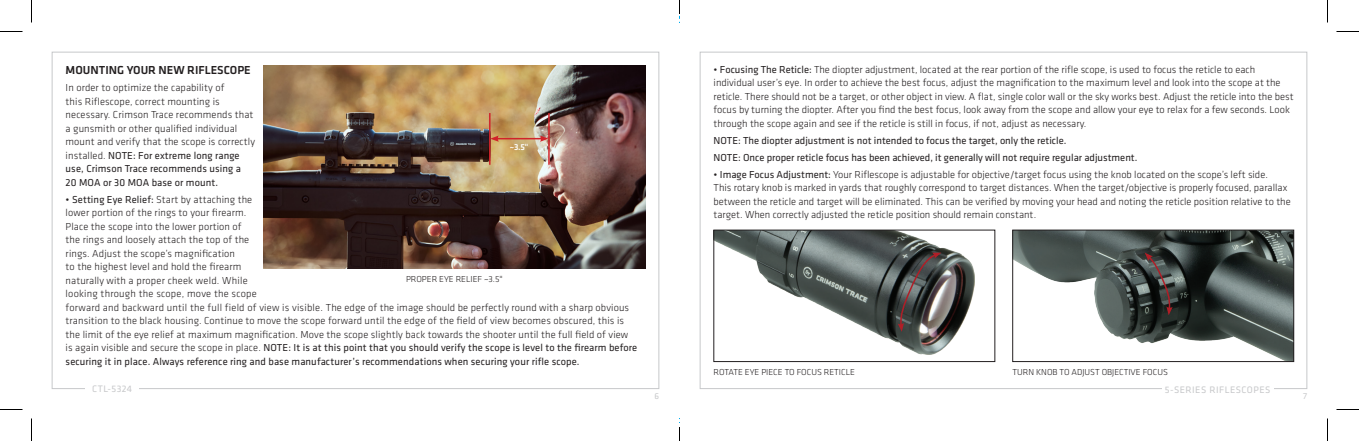
<style>
.page{position:relative;width:1359px;height:441px;background:#fff}
.page>*{position:absolute;margin:0;border:0;box-sizing:border-box;transform-origin:0 0}
.t1{font:500 12px "Klavika";color:#231f20}
.Body{font:300 10.5px/13.5px "Klavika";color:#231f20}
.Body-2{font:10.5px "Klavika";color:#231f20}
.t2{font:9.75px "Klavika";letter-spacing:.05em;color:#c7c8ca}
.Callout_Description{font:300 9px "Klavika";color:#231f20}
.Body-3{font:500 9px "Klavika";color:#fff}
.t3{font:9px "Klavika";color:#c7c8ca}
.s1{font-weight:400}
</style>
<div class="page">
<img style="left:1015px;top:232px;width:277px;height:128px">
<div style="left:1013px;top:230px;width:281px;height:132px;border:1px solid #231f20"></div>
<img style="left:716px;top:232px;width:258px;height:122px">
<div style="left:714px;top:230px;width:281px;height:132px;border:1px solid #231f20"></div>
<svg style="left:898px;top:253px;width:43px;height:79px;background:#555151"></svg>
<svg style="left:1145px;top:253px;width:28px;height:62px;background:#3c3938"></svg>
<img style="left:263px;top:65px;width:383px;height:203px">
<hr style="left:496px;top:138px;width:46px;height:1px;background:#d1232a">
<svg style="left:491px;top:136px;width:8px;height:6px"></svg>
<svg style="left:540px;top:136px;width:8px;height:6px"></svg>
<hr style="left:489px;top:113px;width:2px;height:52px;background:#d1232a">
<hr style="left:548px;top:113px;width:2px;height:52px;background:#d1232a">
<svg style="left:0;top:31px;width:22px;height:1px"></svg>
<svg style="left:1336px;top:31px;width:23px;height:1px"></svg>
<svg style="left:0;top:409px;width:22px;height:1px"></svg>
<svg style="left:1336px;top:409px;width:23px;height:1px"></svg>
<svg style="left:31px;top:0;width:1px;height:22px"></svg>
<svg style="left:31px;top:418px;width:1px;height:23px"></svg>
<svg style="left:1327px;top:0;width:1px;height:22px"></svg>
<svg style="left:1327px;top:418px;width:1px;height:23px"></svg>
<svg style="left:679px;top:0;width:1px;height:441px"></svg>
<p class="t1" style="left:66px;top:64px;width:187px">MOUNTING YOUR NEW RIFLESCOPE</p>
<p class="Body" style="left:66px;top:81px;width:191px">In order to optimize the capability of<br>this Riflescope, correct mounting is necessary. Crimson Trace recommends that a gunsmith or other qualified individual mount and verify that the scope is correctly installed. <span class="s1">NOTE: For extreme long range use, Crimson Trace recommends using a<br>20 MOA or 30 MOA base or mount.</span></p>
<p class="Body" style="left:66px;top:193px;width:573px">• <span class="s1">Setting Eye Relief:</span> Start by attaching the<br>lower portion of the rings to your firearm.<br>Place the scope into the lower portion of<br>the rings and loosely attach the top of the<br>rings. Adjust the scope’s magnification<br>to the highest level and hold the firearm<br>naturally with a proper cheek weld. While<br>looking through the scope, move the scope<br>forward and backward until the full field of view is visible. The edge of the image should be perfectly round with a sharp obvious transition to the black housing. Continue to move the scope forward until the edge of the field of view becomes obscured, this is the limit of the eye relief at maximum magnification. Move the scope slightly back towards the shooter until the full field of view is again visible and secure the scope in place. <span class="s1">NOTE: It is at this point that you should verify the scope is level to the firearm before securing it in place. Always reference ring and base manufacturer’s recommendations when securing your rifle scope.</span></p>
<p class="Body-3" style="left:510px;top:143px;width:20px">~3.5"</p>
<p class="Callout_Description" style="left:406px;top:274px;width:98px">PROPER EYE RELIEF ~3.5"</p>
<p class="t2" style="left:92px;top:384px;width:41px">CTL-5324</p>
<p class="t3" style="left:655px;top:391px;width:6px">6</p>
<p class="Body" style="left:714px;top:63px;width:581px">• <span class="s1">Focusing The Reticle:</span> The diopter adjustment, located at the rear portion of the rifle scope, is used to focus the reticle to each individual user’s eye. In order to achieve the best focus, adjust the magnification to the maximum level and look into the scope at the reticle. There should not be a target, or other object in view. A flat, single color wall or the sky works best. Adjust the reticle into the best focus by turning the diopter. After you find the best focus, look away from the scope and allow your eye to relax for a few seconds. Look through the scope again and see if the reticle is still in focus, if not, adjust as necessary.</p>
<p class="Body-2" style="left:714px;top:135px;width:354px">NOTE: The diopter adjustment is not intended to focus the target, only the reticle.</p>
<p class="Body-2" style="left:714px;top:152px;width:425px">NOTE: Once proper reticle focus has been achieved, it generally will not require regular adjustment.</p>
<p class="Body" style="left:714px;top:168px;width:579px">• <span class="s1">Image Focus Adjustment:</span> Your Riflescope is adjustable for objective/target focus using the knob located on the scope’s left side.<br>This rotary knob is marked in yards that roughly correspond to target distances. When the target/objective is properly focused, parallax between the reticle and target will be eliminated. This can be verified by moving your head and noting the reticle position relative to the target. When correctly adjusted the reticle position should remain constant.</p>
<p class="Callout_Description" style="left:714px;top:367px;width:143px">ROTATE EYE PIECE TO FOCUS RETICLE</p>
<p class="Callout_Description" style="left:1013px;top:367px;width:157px">TURN KNOB TO ADJUST OBJECTIVE FOCUS</p>
<p class="t2" style="left:1165px;top:384px;width:107px">5-SERIES RIFLESCOPES</p>
<p class="t3" style="left:1303px;top:391px;width:5px">7</p>
</div>
